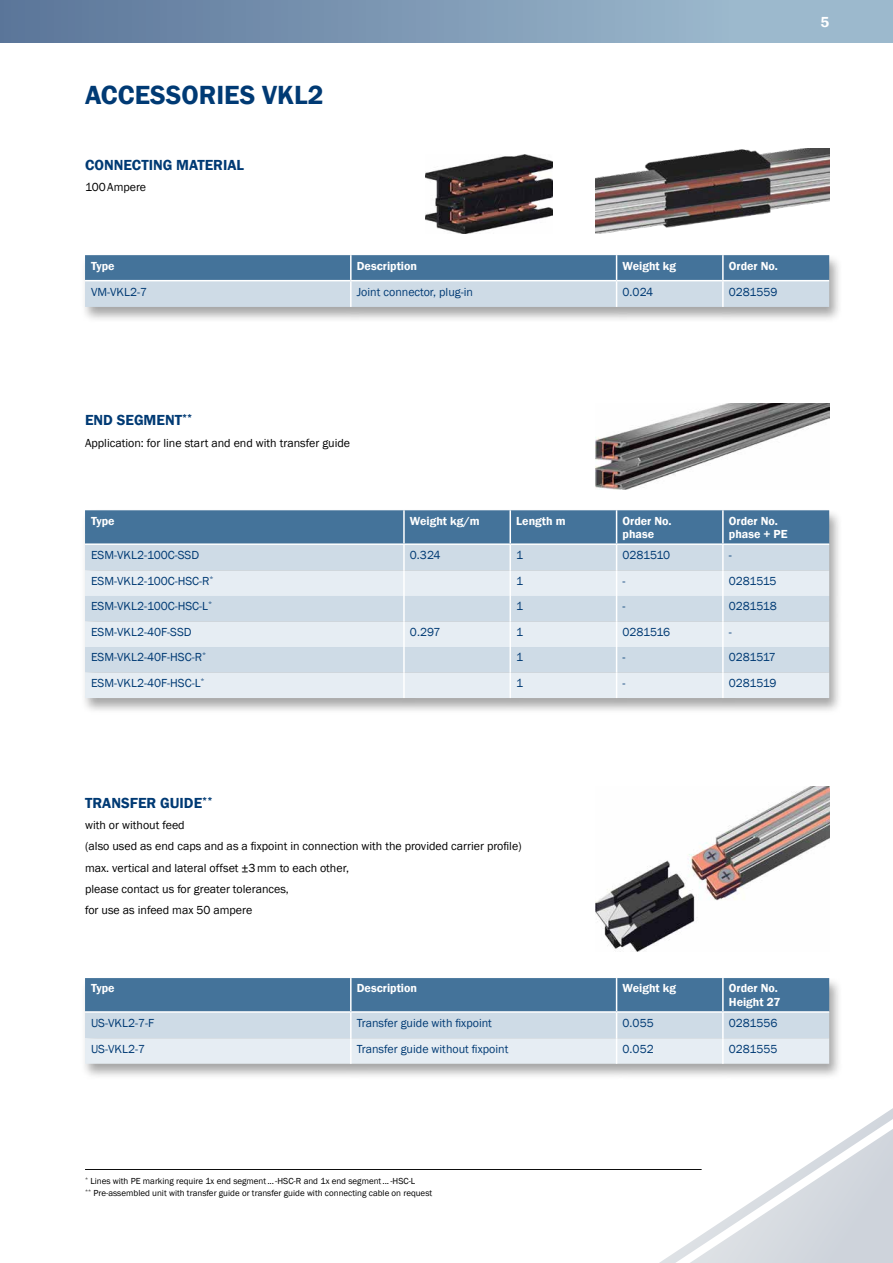
<style>
.page{position:relative;width:893px;height:1263px;background:#fff}
.page>*{position:absolute;margin:0;border:0;box-sizing:border-box;transform-origin:0 0}
.t1{font:600 27px "Franklin Gothic";color:#003a74}
.t2{font:600 15px "Franklin Gothic";color:#003a74}
.t3{font:600 15px "Franklin Gothic";color:#fff}
.t4{font:12px "Franklin Gothic";color:#003a74}
.t5{font:12px/21.3px "Franklin Gothic";color:#000}
.t6{font:600 12px/13.5px "Franklin Gothic";color:#fff}
.t7{font:12px "Franklin Gothic";letter-spacing:-.025em;color:#003a74}
.t8{font:9px/12px "Franklin Gothic";color:#000}
</style>
<div class="page">
<div style="left:0;top:0;width:893px;height:43px;background:linear-gradient(to right,#5c769a,#a5c2d4)"></div>
<hr style="left:85px;top:1169px;width:617px;height:1px;background:#000">
<svg style="left:640px;top:1108px;width:253px;height:155px"></svg>
<img style="left:595px;top:787px;width:234px;height:165px">
<div style="left:80px;top:976px;width:763px;height:104px;background:#000;opacity:.35"></div>
<svg style="left:85px;top:978px;width:744px;height:86px;background:#9fb7cc"></svg>
<hr style="left:722px;top:1038px;width:2px;height:26px;background:#fff">
<hr style="left:350px;top:978px;width:2px;height:33px;background:#fff">
<hr style="left:616px;top:978px;width:1px;height:33px;background:#fff">
<hr style="left:722px;top:978px;width:2px;height:33px;background:#fff">
<hr style="left:85px;top:1011px;width:266px;height:2px;background:#fff">
<hr style="left:351px;top:1011px;width:266px;height:2px;background:#fff">
<hr style="left:617px;top:1011px;width:106px;height:2px;background:#fff">
<hr style="left:723px;top:1011px;width:106px;height:2px;background:#fff">
<img style="left:595px;top:404px;width:234px;height:85px">
<div style="left:80px;top:509px;width:763px;height:205px;background:#000;opacity:.35"></div>
<svg style="left:85px;top:510px;width:744px;height:188px;background:#bfd0dd"></svg>
<hr style="left:722px;top:672px;width:2px;height:26px;background:#fff">
<hr style="left:85px;top:543px;width:319px;height:2px;background:#fff">
<hr style="left:404px;top:543px;width:106px;height:2px;background:#fff">
<hr style="left:510px;top:543px;width:107px;height:2px;background:#fff">
<hr style="left:617px;top:543px;width:106px;height:2px;background:#fff">
<hr style="left:723px;top:543px;width:106px;height:2px;background:#fff">
<img style="left:425px;top:154px;width:128px;height:80px">
<img style="left:595px;top:149px;width:234px;height:85px">
<div style="left:80px;top:254px;width:763px;height:69px;background:#000;opacity:.35"></div>
<svg style="left:85px;top:255px;width:744px;height:52px;background:#8ba9c1"></svg>
<hr style="left:85px;top:280px;width:266px;height:1px;background:#fff">
<hr style="left:351px;top:280px;width:266px;height:1px;background:#fff">
<hr style="left:617px;top:280px;width:106px;height:1px;background:#fff">
<hr style="left:723px;top:280px;width:106px;height:1px;background:#fff">
<h1 class="t1" style="left:85px;top:78px;width:240px">ACCESSORIES VKL2</h1>
<p class="t2" style="left:85px;top:156px;width:161px">CONNECTING MATERIAL</p>
<p class="t5" style="left:85px;top:177px;width:63px">100Ampere</p>
<p class="t6" style="left:91px;top:259px;width:25px">Type</p>
<p class="t6" style="left:357px;top:259px;width:62px">Description</p>
<p class="t6" style="left:623px;top:259px;width:55px">Weight kg</p>
<p class="t6" style="left:729px;top:259px;width:51px">Order No.</p>
<p class="t4" style="left:91px;top:284px;width:58px">VM-VKL2-7</p>
<p class="t4" style="left:357px;top:284px;width:118px">Joint connector, plug-in</p>
<p class="t4" style="left:623px;top:284px;width:32px">0.024</p>
<p class="t4" style="left:729px;top:284px;width:50px">0281559</p>
<p class="t3" style="left:820px;top:12px;width:10px">5</p>
<p class="t2" style="left:85px;top:411px;width:109px">END SEGMENT<sup>**</sup></p>
<p class="t5" style="left:85px;top:432px;width:267px">Application: for line start and end with transfer guide</p>
<p class="t6" style="left:91px;top:514px;width:25px">Type</p>
<p class="t6" style="left:410px;top:514px;width:71px">Weight kg/m</p>
<p class="t6" style="left:516px;top:514px;width:51px">Length m</p>
<p class="t6" style="left:623px;top:514px;width:51px">Order No. phase</p>
<p class="t6" style="left:729px;top:514px;width:60px">Order No. phase + PE</p>
<p class="t4" style="left:91px;top:548px;width:110px">ESM-VKL2-100C-SSD</p>
<p class="t4" style="left:410px;top:548px;width:32px">0.324</p>
<p class="t4" style="left:516px;top:548px;width:9px">1</p>
<p class="t7" style="left:623px;top:548px;width:49px">0281510</p>
<p class="t4" style="left:729px;top:548px;width:4px">-</p>
<p class="t4" style="left:91px;top:573px;width:124px">ESM-VKL2-100C-HSC-R<sup>*</sup></p>
<p class="t4" style="left:516px;top:573px;width:9px">1</p>
<p class="t4" style="left:623px;top:573px;width:4px">-</p>
<p class="t4" style="left:729px;top:573px;width:49px">0281515</p>
<p class="t4" style="left:91px;top:599px;width:123px">ESM-VKL2-100C-HSC-L<sup>*</sup></p>
<p class="t4" style="left:516px;top:599px;width:9px">1</p>
<p class="t4" style="left:623px;top:599px;width:4px">-</p>
<p class="t4" style="left:729px;top:599px;width:49px">0281518</p>
<p class="t4" style="left:91px;top:624px;width:102px">ESM-VKL2-40F-SSD</p>
<p class="t4" style="left:410px;top:624px;width:32px">0.297</p>
<p class="t4" style="left:516px;top:624px;width:9px">1</p>
<p class="t7" style="left:623px;top:624px;width:49px">0281516</p>
<p class="t4" style="left:729px;top:624px;width:4px">-</p>
<p class="t4" style="left:91px;top:650px;width:117px">ESM-VKL2-40F-HSC-R<sup>*</sup></p>
<p class="t4" style="left:516px;top:650px;width:9px">1</p>
<p class="t4" style="left:623px;top:650px;width:4px">-</p>
<p class="t7" style="left:729px;top:650px;width:49px">0281517</p>
<p class="t4" style="left:91px;top:675px;width:115px">ESM-VKL2-40F-HSC-L<sup>*</sup></p>
<p class="t4" style="left:516px;top:675px;width:9px">1</p>
<p class="t4" style="left:623px;top:675px;width:4px">-</p>
<p class="t4" style="left:729px;top:675px;width:49px">0281519</p>
<p class="t2" style="left:85px;top:794px;width:129px">TRANSFER GUIDE<sup>**</sup></p>
<p class="t5" style="left:85px;top:815px;width:438px">with or without feed<br>(also used as end caps and as a fixpoint in connection with the provided carrier profile) max. vertical and lateral offset ±3mm to each other,<br>please contact us for greater tolerances,<br>for use as infeed max 50 ampere</p>
<p class="t6" style="left:91px;top:982px;width:25px">Type</p>
<p class="t6" style="left:357px;top:982px;width:62px">Description</p>
<p class="t6" style="left:623px;top:982px;width:55px">Weight kg</p>
<p class="t6" style="left:729px;top:982px;width:53px">Order No.<br>Height 27</p>
<p class="t4" style="left:91px;top:1016px;width:65px">US-VKL2-7-F</p>
<p class="t4" style="left:357px;top:1016px;width:137px">Transfer guide with fixpoint</p>
<p class="t4" style="left:623px;top:1016px;width:33px">0.055</p>
<p class="t4" style="left:729px;top:1016px;width:50px">0281556</p>
<p class="t4" style="left:91px;top:1041px;width:56px">US-VKL2-7</p>
<p class="t4" style="left:357px;top:1041px;width:153px">Transfer guide without fixpoint</p>
<p class="t4" style="left:623px;top:1041px;width:33px">0.052</p>
<p class="t4" style="left:729px;top:1041px;width:50px">0281555</p>
<p class="t8" style="left:85px;top:1175px;width:349px"><sup>*</sup> Lines with PE marking require 1x end segment...-HSC-R and 1x end segment...-HSC-L<br><sup>**</sup> Pre-assembled unit with transfer guide or transfer guide with connecting cable on request</p>
</div>
